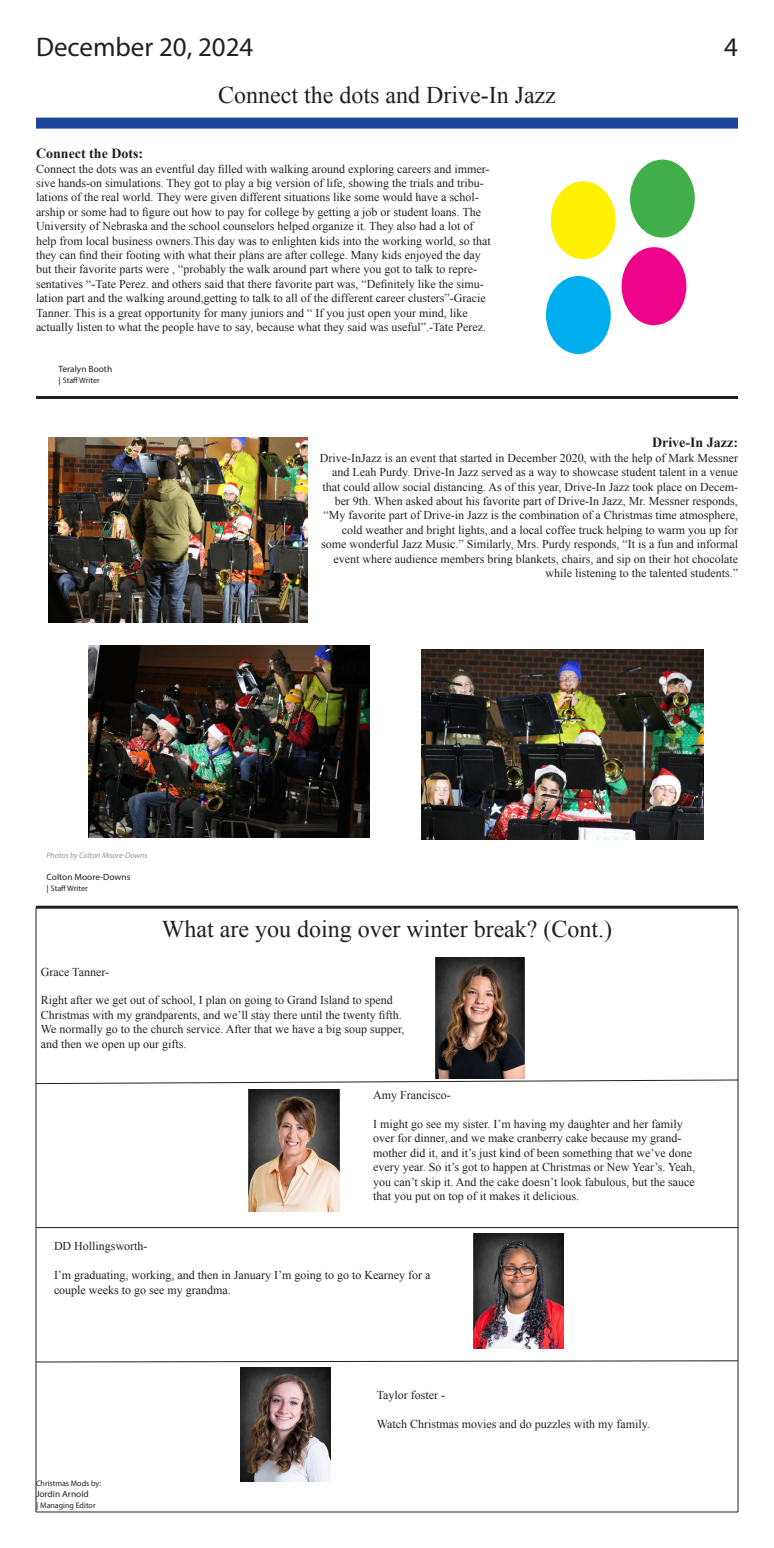
<style>
.page{position:relative;width:774px;height:1548px;background:#fff}
.page>*{position:absolute;margin:0;border:0;box-sizing:border-box;transform-origin:0 0}
.t1{font:27px "Myriad Pro";color:#231f20}
.t2{font:24px "Times New Roman";color:#231f20}
.t3{font:700 14px "Times New Roman";color:#231f20}
.t4{font:12px/14.4px "Times New Roman";color:#231f20}
.t5{font:9.1px "Myriad Pro";color:#231f20}
.t6{font:8px "Myriad Pro";color:#231f20;scale:1.17 1}
.t7{font:italic 8px "Myriad Pro";color:#939598}
.t8{font:8px "Myriad Pro";color:#231f20}
</style>
<div class="page">
<div style="left:36px;top:118px;width:702px;height:11px;background:#1d449b"></div>
<div style="left:551px;top:181px;width:65px;height:78px;background:#fff101;border-radius:50%"></div>
<div style="left:622px;top:247px;width:64px;height:78px;background:#ed028c;border-radius:50%"></div>
<div style="left:546px;top:276px;width:65px;height:78px;background:#00aeef;border-radius:50%"></div>
<div style="left:630px;top:160px;width:65px;height:78px;background:#40ae49;border-radius:50%"></div>
<hr style="left:36px;top:396px;width:702px;height:3px;background:#231f20">
<img style="left:48px;top:438px;width:260px;height:184px">
<img style="left:89px;top:646px;width:281px;height:191px">
<img style="left:421px;top:649px;width:283px;height:190px">
<img style="left:436px;top:958px;width:88px;height:121px">
<img style="left:248px;top:1090px;width:92px;height:122px">
<img style="left:474px;top:1234px;width:90px;height:115px">
<img style="left:240px;top:1367px;width:90px;height:115px">
<hr style="left:36px;top:906px;width:702px;height:3px;background:#231f20">
<hr style="left:36px;top:907px;width:1px;height:605px;background:#231f20">
<hr style="left:36px;top:1512px;width:702px;height:1px;background:#231f20">
<hr style="left:738px;top:908px;width:1px;height:604px;background:#231f20">
<svg style="left:35px;top:1079px;width:704px;height:6px"></svg>
<hr style="left:36px;top:1227px;width:702px;height:1px;background:#231f20">
<svg style="left:35px;top:1360px;width:704px;height:3px"></svg>
<p class="t1" style="left:36px;top:31px;width:219px">December 20, 2024</p>
<p class="t1" style="left:724px;top:31px;width:15px">4</p>
<p class="t2" style="left:218px;top:79px;width:339px">Connect the dots and Drive-In Jazz</p>
<p class="t3" style="left:36px;top:144px;width:109px">Connect the Dots:</p>
<p class="t4" style="left:36px;top:161px;width:456px">Connect the dots was an eventful day filled with walking around exploring careers and immer&shy;sive hands-on simulations. They got to play a big version of life, showing the trials and tribu&shy;lations of the real world. They were given different situations like some would have a schol&shy;arship or some had to figure out how to pay for college by getting a job or student loans. The University of Nebraska and the school counselors helped organize it. They also had a lot of help from local business owners.This day was to enlighten kids into the working world, so that they can find their footing with what their plans are after college. Many kids enjoyed the day but their favorite parts were , “probably the walk around part where you got to talk to repre&shy;sentatives “-Tate Perez. and others said that there favorite part was, “Definitely like the simu&shy;lation part and the walking around,getting to talk to all of the different career clusters”-Gracie Tanner. This is a great opportunity for many juniors and “ If you just open your mind, like actually listen to what the people have to say, because what they said was useful”.-Tate Perez.</p>
<p class="t5" style="left:59px;top:363px;width:55px">Teralyn Booth</p>
<p class="t6" style="left:59px;top:375px;width:37px">| Staff Writer</p>
<p class="t3" style="left:652px;top:433px;width:87px">Drive-In Jazz:</p>
<p class="t4" style="left:320px;top:450px;width:420px;text-align:right">Drive-InJazz is an event that started in December 2020, with the help of Mark Messner and Leah Purdy. Drive-In Jazz served as a way to showcase student talent in a venue that could allow social distancing. As of this year, Drive-In Jazz took place on Decem&shy;ber 9th. When asked about his favorite part of Drive-In Jazz, Mr. Messner responds, “My favorite part of Drive-in Jazz is the combination of a Christmas time atmosphere, cold weather and bright lights, and a local coffee truck helping to warm you up for some wonderful Jazz Music.” Similarly, Mrs. Purdy responds, “It is a fun and informal event where audience members bring blankets, chairs, and sip on their hot chocolate while listening to the talented students.”</p>
<p class="t7" style="left:47px;top:850px;width:103px">Photos by Colton Moore-Downs</p>
<p class="t5" style="left:47px;top:871px;width:85px">Colton Moore-Downs</p>
<p class="t6" style="left:47px;top:883px;width:37px">| Staff Writer</p>
<p class="t2" style="left:162px;top:913px;width:452px">What are you doing over winter break? (Cont.)</p>
<p class="t4" style="left:41px;top:964px;width:70px">Grace Tanner-</p>
<p class="t4" style="left:41px;top:993px;width:365px">Right after we get out of school, I plan on going to Grand Island to spend Christmas with my grandparents, and we’ll stay there until the twenty fifth.<br>We normally go to the church service. After that we have a big soup supper, and then we open up our gifts.</p>
<p class="t4" style="left:373px;top:1088px;width:79px">Amy Francisco-</p>
<p class="t4" style="left:373px;top:1117px;width:324px">I might go see my sister. I’m having my daughter and her family over for dinner, and we make cranberry cake because my grand&shy;mother did it, and it’s just kind of been something that we’ve done every year. So it’s got to happen at Christmas or New Year’s. Yeah, you can’t skip it. And the cake doesn’t look fabulous, but the sauce that you put on top of it makes it delicious.</p>
<p class="t4" style="left:54px;top:1239px;width:95px">DD Hollingsworth-</p>
<p class="t4" style="left:54px;top:1268px;width:378px">I’m graduating, working, and then in January I’m going to go to Kearney for a couple weeks to go see my grandma.</p>
<p class="t8" style="left:36px;top:1478px;width:67px">Christmas Mods by:</p>
<p class="t5" style="left:36px;top:1488px;width:54px">Jordin Arnold</p>
<p class="t6" style="left:36px;top:1500px;width:52px">| Managing Editor</p>
<p class="t4" style="left:377px;top:1388px;width:70px">Taylor foster -</p>
<p class="t4" style="left:377px;top:1417px;width:275px">Watch Christmas movies and do puzzles with my family.</p>
</div>
